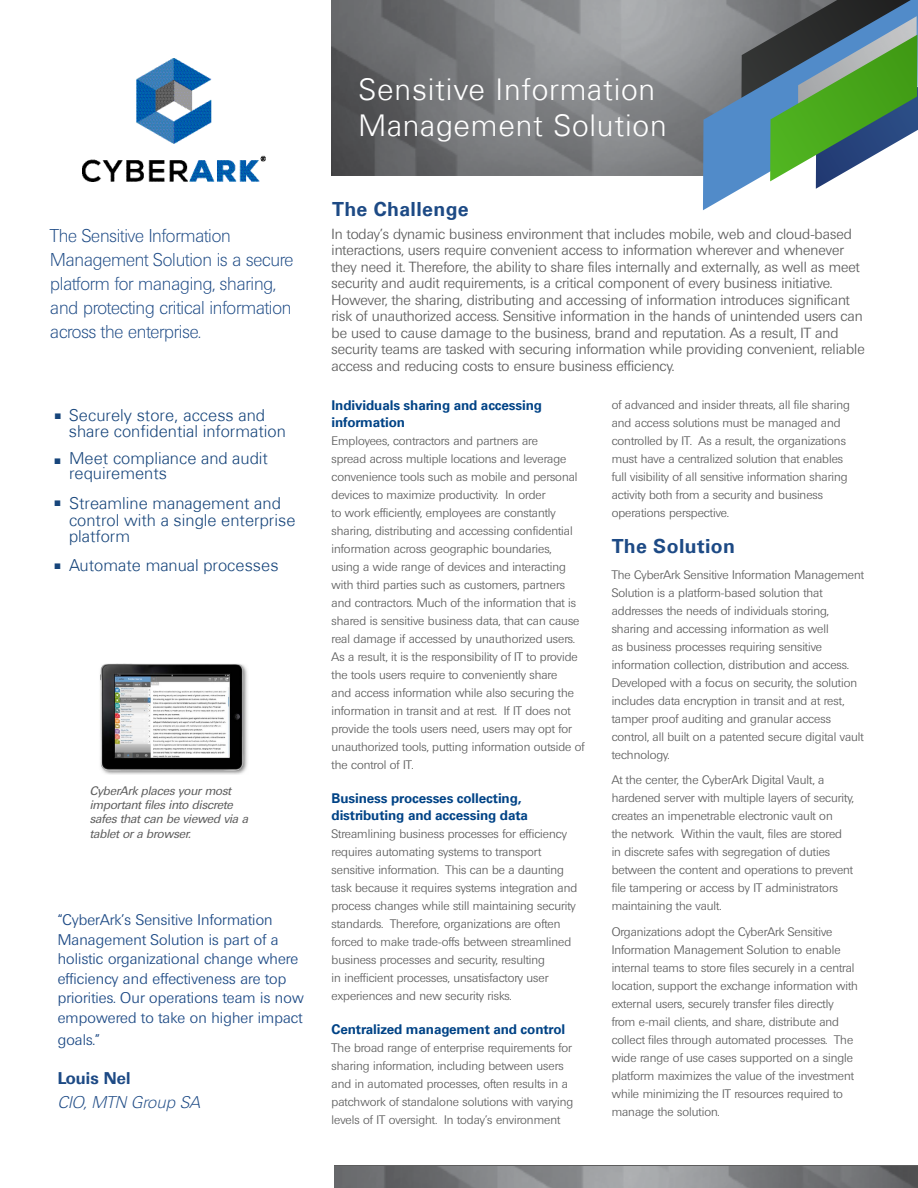
<style>
.page{position:relative;width:918px;height:1188px;background:#fff}
.page>*{position:absolute;margin:0;border:0;box-sizing:border-box;transform-origin:0 0}
.t1{font:300 30px/36px "Univers Com 45";letter-spacing:.025em;color:#fff}
.t2{font:700 19.5px "Univers Com 65";letter-spacing:.02em;color:#1d4a85}
.t3{font:200 18px/24px "Ultimate Serial";letter-spacing:-.01em;color:#1d4a85}
.t4{font:300 16.5px/16.5px "Univers Com 45";color:#17457b}
.t5{font:italic 200 16.5px "Ultimate Serial";letter-spacing:.01em;color:#1d4a85}
.t6{font:700 16.5px "Ultimate Serial";letter-spacing:.01em;color:#1d4a85}
.t7{font:300 15px/19.5px "Ultimate Serial";letter-spacing:.01em;color:#1d4a85}
.t8{font:300 14.25px/16.5px "Ultimate Serial";color:#5d5d5d}
.t9{font:700 13.5px/16.5px "Univers Com 65";letter-spacing:-.01em;color:#014386}
.t10{font:300 12px/18px "Ultimate Serial";color:#5d5d5d}
.t11{font:italic 12px/14.4px "Ultimate Serial";color:#5d5d5d}
.t12{font:12px "Arial Narrow";color:#17457b}
</style>
<div class="page">
<img style="left:332px;top:0;width:371px;height:175px">
<svg style="left:703px;top:0;width:38px;height:210px;background:#7791ad"></svg>
<svg style="left:741px;top:0;width:177px;height:189px;background:#638b76"></svg>
<img style="left:335px;top:1166px;width:583px;height:22px">
<img style="left:82px;top:58px;width:183px;height:124px">
<img style="left:101px;top:666px;width:147px;height:109px">
<div style="left:99px;top:664px;width:152px;height:115px;border:1px solid #fff"></div>
<h3 class="t3" style="left:50px;top:224px;width:245px">The Sensitive Information<br>Management Solution is a secure platform for managing, sharing, and protecting critical information across the enterprise.</h3>
<p class="t12" style="left:55px;top:406px;width:9px">■</p>
<p class="t12" style="left:55px;top:451px;width:9px">■</p>
<p class="t12" style="left:55px;top:493px;width:9px">■</p>
<p class="t12" style="left:55px;top:556px;width:9px">■</p>
<h3 class="t4" style="left:69px;top:407px;width:219px">Securely store, access and share confidential information</h3>
<h3 class="t4" style="left:69px;top:451px;width:201px;line-height:15px">Meet compliance and audit requirements</h3>
<h3 class="t4" style="left:69px;top:495px;width:228px">Streamline management and control with a single enterprise platform</h3>
<h3 class="t4" style="left:69px;top:556px;width:211px">Automate manual processes</h3>
<p class="t11" style="left:90px;top:783px;width:160px">CyberArk places your most important files into discrete safes that can be viewed via a tablet or a browser.</p>
<p class="t7" style="left:58px;top:910px;width:248px">“CyberArk’s Sensitive Information Management Solution is part of a holistic organizational change where efficiency and effectiveness are top priorities. Our operations team is now empowered to take on higher impact</p>
<p class="t7" style="left:58px;top:1030px;width:44px">goals.”</p>
<h3 class="t6" style="left:58px;top:1068px;width:74px">Louis Nel</h3>
<h3 class="t5" style="left:58px;top:1093px;width:144px">CIO, MTN Group SA</h3>
<h1 class="t1" style="left:358px;top:72px;width:310px">Sensitive Information<br>Management Solution</h1>
<h2 class="t2" style="left:332px;top:197px;width:138px">The Challenge</h2>
<p class="t8" style="left:332px;top:225px;width:535px">In today’s dynamic business environment that includes mobile, web and cloud-based interactions, users require convenient access to information wherever and whenever they need it. Therefore, the ability to share files internally and externally, as well as meet security and audit requirements, is a critical component of every business initiative.<br>However, the sharing, distributing and accessing of information introduces significant risk of unauthorized access. Sensitive information in the hands of unintended users can be used to cause damage to the business, brand and reputation. As a result, IT and security teams are tasked with securing information while providing convenient, reliable access and reducing costs to ensure business efficiency.</p>
<p class="t9" style="left:332px;top:397px;width:212px">Individuals sharing and accessing information</p>
<p class="t10" style="left:332px;top:432px;width:255px">Employees, contractors and partners are<br>spread across multiple locations and leverage convenience tools such as mobile and personal devices to maximize productivity. In order<br>to work efficiently, employees are constantly sharing, distributing and accessing confidential information across geographic boundaries,<br>using a wide range of devices and interacting with third parties such as customers, partners and contractors. Much of the information that is shared is sensitive business data, that can cause real damage if accessed by unauthorized users.<br>As a result, it is the responsibility of IT to provide the tools users require to conveniently share<br>and access information while also securing the information in transit and at rest. If IT does not provide the tools users need, users may opt for unauthorized tools, putting information outside of the control of IT.</p>
<p class="t9" style="left:332px;top:790px;width:198px">Business processes collecting, distributing and accessing data</p>
<p class="t10" style="left:332px;top:825px;width:247px">Streamlining business processes for efficiency requires automating systems to transport sensitive information. This can be a daunting task because it requires systems integration and process changes while still maintaining security standards. Therefore, organizations are often forced to make trade-offs between streamlined business processes and security, resulting<br>in inefficient processes, unsatisfactory user experiences and new security risks.</p>
<p class="t9" style="left:332px;top:1021px;width:235px">Centralized management and control</p>
<p class="t10" style="left:332px;top:1039px;width:243px">The broad range of enterprise requirements for sharing information, including between users and in automated processes, often results in a patchwork of standalone solutions with varying levels of IT oversight. In today’s environment</p>
<p class="t10" style="left:612px;top:396px;width:240px">of advanced and insider threats, all file sharing and access solutions must be managed and controlled by IT. As a result, the organizations must have a centralized solution that enables full visibility of all sensitive information sharing activity both from a security and business operations perspective.</p>
<h2 class="t2" style="left:612px;top:535px;width:125px">The Solution</h2>
<p class="t10" style="left:612px;top:565px;width:254px">The CyberArk Sensitive Information Management Solution is a platform-based solution that addresses the needs of individuals storing, sharing and accessing information as well<br>as business processes requiring sensitive information collection, distribution and access.<br>Developed with a focus on security, the solution includes data encryption in transit and at rest, tamper proof auditing and granular access control, all built on a patented secure digital vault technology.</p>
<p class="t10" style="left:612px;top:771px;width:244px">At the center, the CyberArk Digital Vault, a hardened server with multiple layers of security, creates an impenetrable electronic vault on<br>the network. Within the vault, files are stored in discrete safes with segregation of duties between the content and operations to prevent file tampering or access by IT administrators maintaining the vault.</p>
<p class="t10" style="left:612px;top:922px;width:248px">Organizations adopt the CyberArk Sensitive Information Management Solution to enable internal teams to store files securely in a central location, support the exchange information with external users, securely transfer files directly from e-mail clients, and share, distribute and collect files through automated processes. The wide range of use cases supported on a single platform maximizes the value of the investment while minimizing the IT resources required to manage the solution.</p>
</div>
